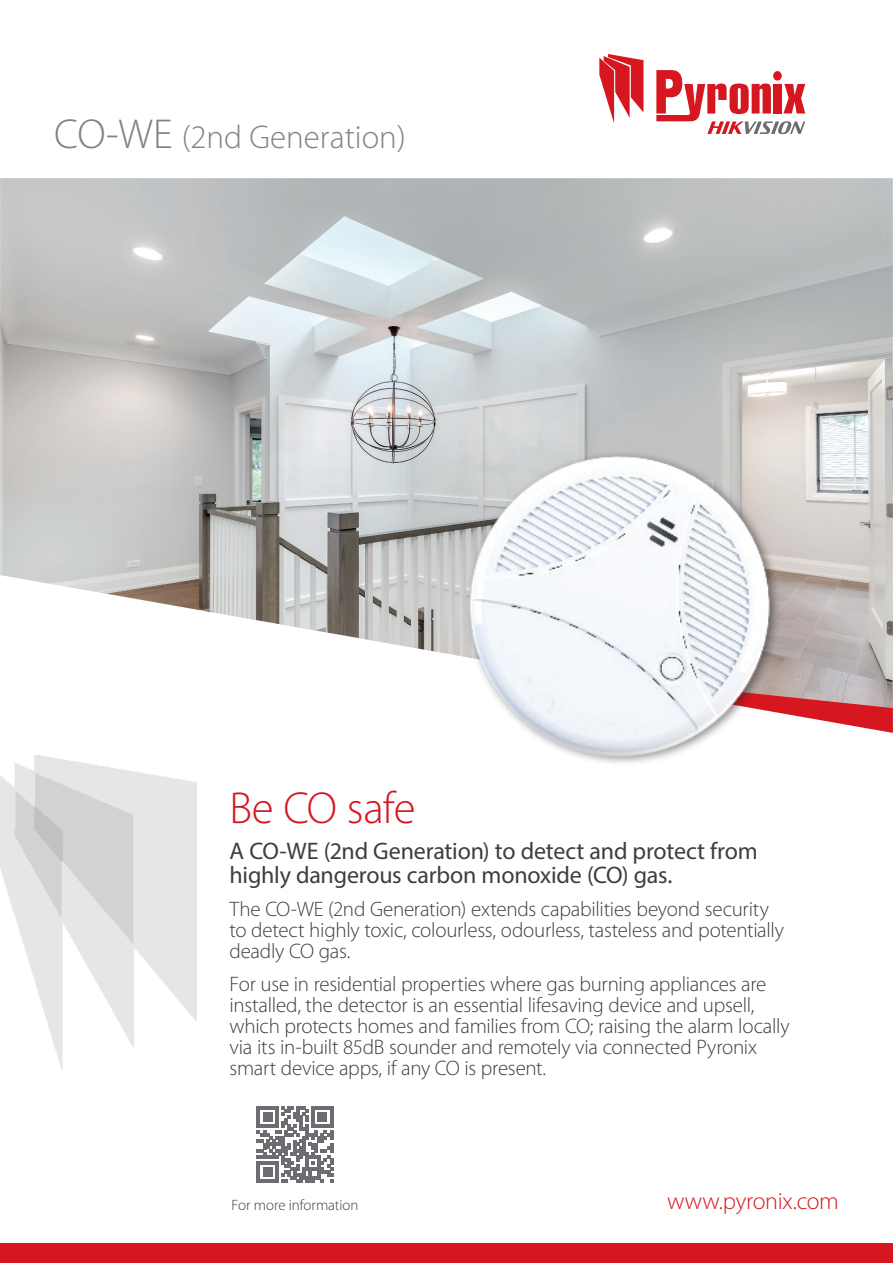
<style>
.page{position:relative;width:893px;height:1263px;background:#fff}
.page>*{position:absolute;margin:0;border:0;box-sizing:border-box;transform-origin:0 0}
.t1{font:300 45px "Myriad Pro";letter-spacing:-.02em;color:#d7171f}
.t2{font:300 33px "Myriad Pro";color:#808285}
.t3{font:24px/24px "Myriad Pro";letter-spacing:-.01em;color:#3e3e3f}
.t4{font:300 24px "Myriad Pro";letter-spacing:-.01em;color:#d7171f}
.t5{font:300 21px/21px "Myriad Pro";letter-spacing:-.015em;color:#3e3e3f}
.t6{font:300 15px "Myriad Pro";letter-spacing:-.005em;color:#3e3e3f}
.s1{font-size:42px}
</style>
<div class="page">
<img style="left:0;top:178px;width:893px;height:493px">
<svg style="left:599px;top:54px;width:44px;height:69px"></svg>
<svg style="left:656px;top:70px;width:149px;height:64px"></svg>
<svg style="left:782px;top:671px;width:111px;height:62px"></svg>
<img style="left:0;top:755px;width:197px;height:314px">
<div style="left:0;top:1243px;width:893px;height:20px;background:#d7171f"></div>
<img style="left:459px;top:434px;width:319px;height:329px">
<svg style="left:257px;top:1106px;width:76px;height:76px"></svg>
<h2 class="t2" style="left:54px;top:117px;width:353px"><span class="s1">CO-WE</span> (2nd Generation)</h2>
<h1 class="t1" style="left:230px;top:780px;width:188px">Be CO safe</h1>
<p class="t3" style="left:230px;top:838px;width:530px">A CO-WE (2nd Generation) to detect and protect from highly dangerous carbon monoxide (CO) gas.</p>
<p class="t5" style="left:230px;top:898px;width:556px">The CO-WE (2nd Generation) extends capabilities beyond security to detect highly toxic, colourless, odourless, tasteless and potentially deadly CO gas.</p>
<p class="t5" style="left:230px;top:974px;width:561px">For use in residential properties where gas burning appliances are installed, the detector is an essential lifesaving device and upsell, which protects homes and families from CO; raising the alarm locally via its in-built 85dB sounder and remotely via connected Pyronix smart device apps, if any CO is present.</p>
<p class="t6" style="left:232px;top:1196px;width:129px">For more information</p>
<p class="t4" style="left:667px;top:1186px;width:173px">www.pyronix.com</p>
</div>
